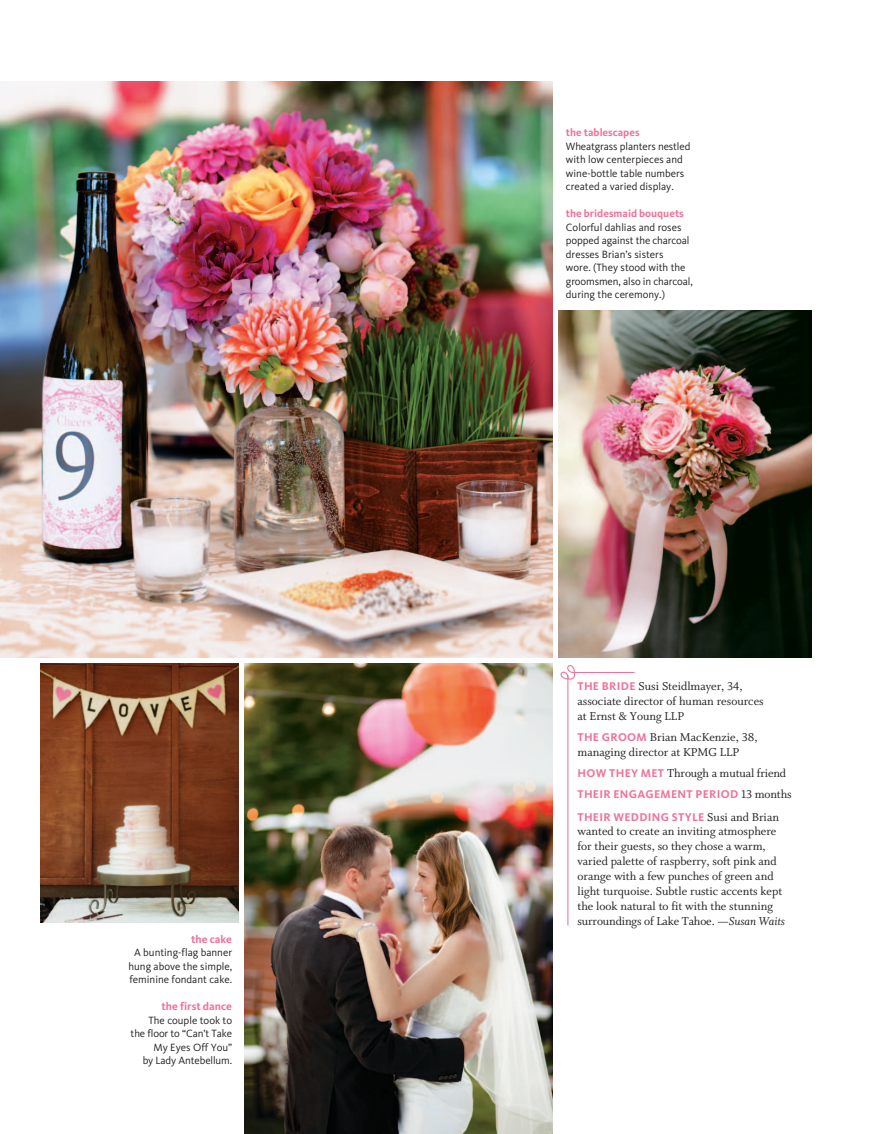
<style>
.page{position:relative;width:878px;height:1134px;background:#fff}
.page>*{position:absolute;margin:0;border:0;box-sizing:border-box;transform-origin:0 0}
.t1{font:12.75px/15px "Whitman Roman LF";color:#231f20}
.t2{font:700 11.7px/22.5px "Kievit";letter-spacing:.025em;color:#f17298}
.t3{font:700 11.25px "Kievit";color:#f17298}
.t4{font:10.8px/13.5px "Kievit";color:#231f20}
.t5{font:700 10.8px "Kievit";color:#f17298}
.s1{font-family:"Kievit";font-weight:700;font-size:11.7px;color:#f17298}
.s2{font-family:"Whitman Roman LF";font-weight:400;font-size:12.75px;color:#231f20}
.s3{font-family:"Whitman Italic LF"}
</style>
<div class="page">
<img style="left:244px;top:663px;width:308px;height:471px">
<img style="left:40px;top:663px;width:198px;height:259px">
<img style="left:0;top:81px;width:552px;height:576px">
<img style="left:558px;top:310px;width:254px;height:347px">
<hr style="left:567px;top:675px;width:1px;height:251px;background:#f17298">
<hr style="left:574px;top:672px;width:60px;height:1px;background:#f17298">
<svg style="left:560px;top:665px;width:15px;height:15px"></svg>
<p class="t3" style="left:191px;top:932px;width:43px">THE CAKE</p>
<p class="t4" style="left:128px;top:946px;width:105px;text-align:center">A bunting-flag banner hung above the simple, feminine fondant cake.</p>
<p class="t3" style="left:161px;top:1000px;width:72px">THE FIRST DANCE</p>
<p class="t4" style="left:131px;top:1013px;width:103px;text-align:right">The couple took to<br>the floor to “Can’t Take<br>My Eyes Off You”<br>by Lady Antebellum.</p>
<p class="t5" style="left:566px;top:126px;width:75px">THE TABLESCAPES</p>
<p class="t4" style="left:566px;top:139px;width:126px">Wheatgrass planters nestled with low centerpieces and wine-bottle table numbers created a varied display.</p>
<p class="t5" style="left:566px;top:207px;width:119px">THE BRIDESMAID BOUQUETS</p>
<p class="t4" style="left:566px;top:220px;width:128px">Colorful dahlias and roses popped against the charcoal dresses Brian’s sisters<br>wore. (They stood with the groomsmen, also in charcoal, during the ceremony.)</p>
<p class="t1" style="left:577px;top:679px;width:188px"><span class="s1">THE BRIDE</span> Susi Steidlmayer, 34, associate director of human resources at Ernst &amp; Young LLP</p>
<p class="t1" style="left:577px;top:730px;width:181px"><span class="s1">THE GROOM</span> Brian MacKenzie, 38, managing director at KPMG LLP</p>
<p class="t1" style="left:577px;top:766px;width:210px"><span class="s1">H OW T HEY MET</span> Through a mutual friend</p>
<p class="t2" style="left:577px;top:783px;width:216px">THEIR ENGAGEMENT PERIOD <span class="s2">13 months<br></span>THEIR WEDDING STYLE <span class="s2">Susi and Brian</span></p>
<p class="t1" style="left:577px;top:824px;width:209px">wanted to create an inviting atmosphere for their guests, so they chose a warm, varied palette of raspberry, soft pink and orange with a few punches of green and light turquoise. Subtle rustic accents kept the look natural to fit with the stunning surroundings of Lake Tahoe. <span class="s3">—Susan Waits</span></p>
</div>
